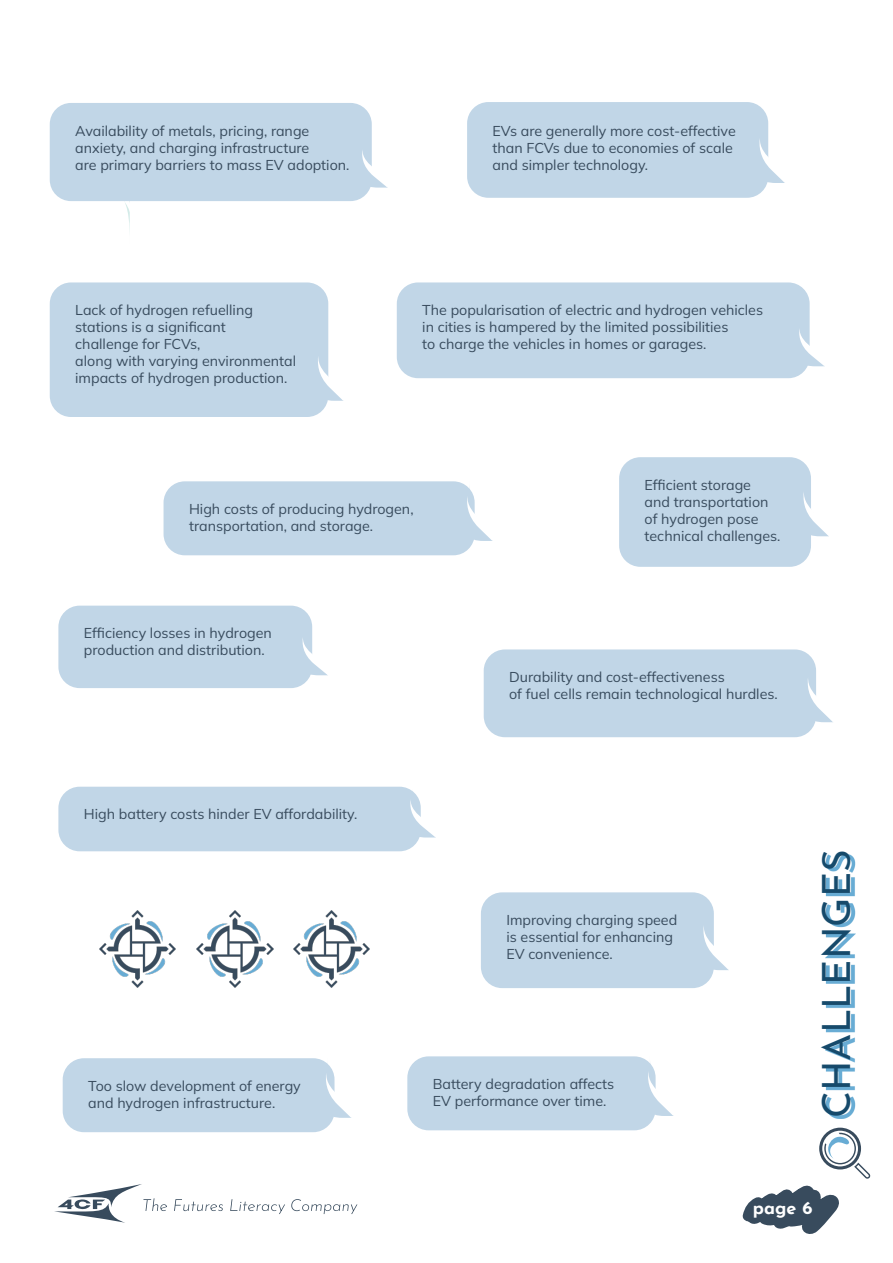
<style>
.page{position:relative;width:893px;height:1263px;background:#fff}
.page>*{position:absolute;margin:0;border:0;box-sizing:border-box;transform-origin:0 0}
.t1{font:39px "Josefin Sans";color:#164a6b}
.t2{font:700 18px "Josefin Sans";color:#fff}
.TXT{font:200 14.25px/17.1px "Mulish";color:#384b5d}
</style>
<div class="page">
<svg style="left:54px;top:1184px;width:303px;height:39px"></svg>
<svg style="left:825px;top:854px;width:30px;height:265px"></svg>
<svg style="left:742px;top:1128px;width:128px;height:106px"></svg>
<svg style="left:124px;top:201px;width:6px;height:30px"></svg>
<div style="left:50px;top:103px;width:322px;height:98px;background:#c1d6e7;border-radius:21px"></div>
<div style="left:467px;top:102px;width:301px;height:96px;background:#c1d6e7;border-radius:21px"></div>
<div style="left:50px;top:282px;width:278px;height:135px;background:#c1d6e7;border-radius:21px"></div>
<svg style="left:759px;top:121px;width:26px;height:62px"></svg>
<svg style="left:318px;top:338px;width:25px;height:63px"></svg>
<div style="left:397px;top:282px;width:413px;height:96px;background:#c1d6e7;border-radius:21px"></div>
<svg style="left:799px;top:313px;width:25px;height:53px"></svg>
<svg style="left:362px;top:134px;width:26px;height:54px"></svg>
<div style="left:619px;top:457px;width:192px;height:110px;background:#c1d6e7;border-radius:21px"></div>
<svg style="left:803px;top:473px;width:25px;height:63px"></svg>
<div style="left:164px;top:481px;width:311px;height:74px;background:#c1d6e7;border-radius:21px"></div>
<svg style="left:466px;top:485px;width:27px;height:56px"></svg>
<img style="left:99px;top:911px;width:77px;height:76px">
<div style="left:58px;top:606px;width:254px;height:82px;background:#c1d6e7;border-radius:21px"></div>
<div style="left:484px;top:649px;width:332px;height:88px;background:#c1d6e7;border-radius:21px"></div>
<div style="left:481px;top:892px;width:233px;height:96px;background:#c1d6e7;border-radius:21px"></div>
<svg style="left:807px;top:659px;width:26px;height:63px"></svg>
<svg style="left:703px;top:908px;width:26px;height:62px"></svg>
<div style="left:58px;top:787px;width:363px;height:64px;background:#c1d6e7;border-radius:21px"></div>
<svg style="left:410px;top:789px;width:25px;height:48px"></svg>
<svg style="left:302px;top:622px;width:25px;height:53px"></svg>
<div style="left:407px;top:1056px;width:249px;height:74px;background:#c1d6e7;border-radius:21px"></div>
<svg style="left:647px;top:1060px;width:27px;height:56px"></svg>
<img style="left:197px;top:911px;width:76px;height:76px">
<img style="left:293px;top:911px;width:77px;height:76px">
<div style="left:63px;top:1058px;width:271px;height:74px;background:#c1d6e7;border-radius:21px"></div>
<svg style="left:325px;top:1062px;width:26px;height:56px"></svg>
<p class="TXT" style="left:75px;top:122px;width:276px">Availability of metals, pricing, range anxiety, and charging infrastructure<br>are primary barriers to mass EV adoption.</p>
<p class="TXT" style="left:493px;top:122px;width:245px">EVs are generally more cost-effective than FCVs due to economies of scale</p>
<p class="TXT" style="left:493px;top:156px;width:157px">and simpler technology.</p>
<p class="TXT" style="left:75px;top:301px;width:179px">Lack of hydrogen refuelling</p>
<p class="TXT" style="left:75px;top:318px;width:152px">stations is a significant</p>
<p class="TXT" style="left:75px;top:335px;width:127px">challenge for FCVs,</p>
<p class="TXT" style="left:75px;top:352px;width:222px">along with varying environmental impacts of hydrogen production.</p>
<p class="TXT" style="left:422px;top:301px;width:342px">The popularisation of electric and hydrogen vehicles</p>
<p class="TXT" style="left:422px;top:318px;width:308px">in cities is hampered by the limited possibilities</p>
<p class="TXT" style="left:422px;top:335px;width:286px">to charge the vehicles in homes or garages.</p>
<p class="TXT" style="left:189px;top:500px;width:226px">High costs of producing hydrogen, transportation, and storage.</p>
<p class="TXT" style="left:84px;top:624px;width:189px">Efficiency losses in hydrogen production and distribution.</p>
<p class="TXT" style="left:645px;top:476px;width:108px">Efficient storage</p>
<p class="TXT" style="left:645px;top:493px;width:125px">and transportation</p>
<p class="TXT" style="left:645px;top:510px;width:116px">of hydrogen pose</p>
<p class="TXT" style="left:645px;top:527px;width:137px">technical challenges.</p>
<p class="TXT" style="left:509px;top:668px;width:270px">Durability and cost-effectiveness<br>of fuel cells remain technological hurdles.</p>
<p class="TXT" style="left:84px;top:805px;width:275px">High battery costs hinder EV affordability.</p>
<p class="TXT" style="left:88px;top:1077px;width:214px">Too slow development of energy and hydrogen infrastructure.</p>
<p class="TXT" style="left:506px;top:911px;width:172px">Improving charging speed</p>
<p class="TXT" style="left:506px;top:928px;width:168px">is essential for enhancing</p>
<p class="TXT" style="left:506px;top:945px;width:108px">EV convenience.</p>
<p class="TXT" style="left:433px;top:1075px;width:183px">Battery degradation affects<br>EV performance over time.</p>
<h1 class="t1" style="left:804px;top:1118px;width:271px;rotate:-90deg">CHALLENGES</h1>
<p class="t2" style="left:753px;top:1192px;width:61px">page 6</p>
</div>
